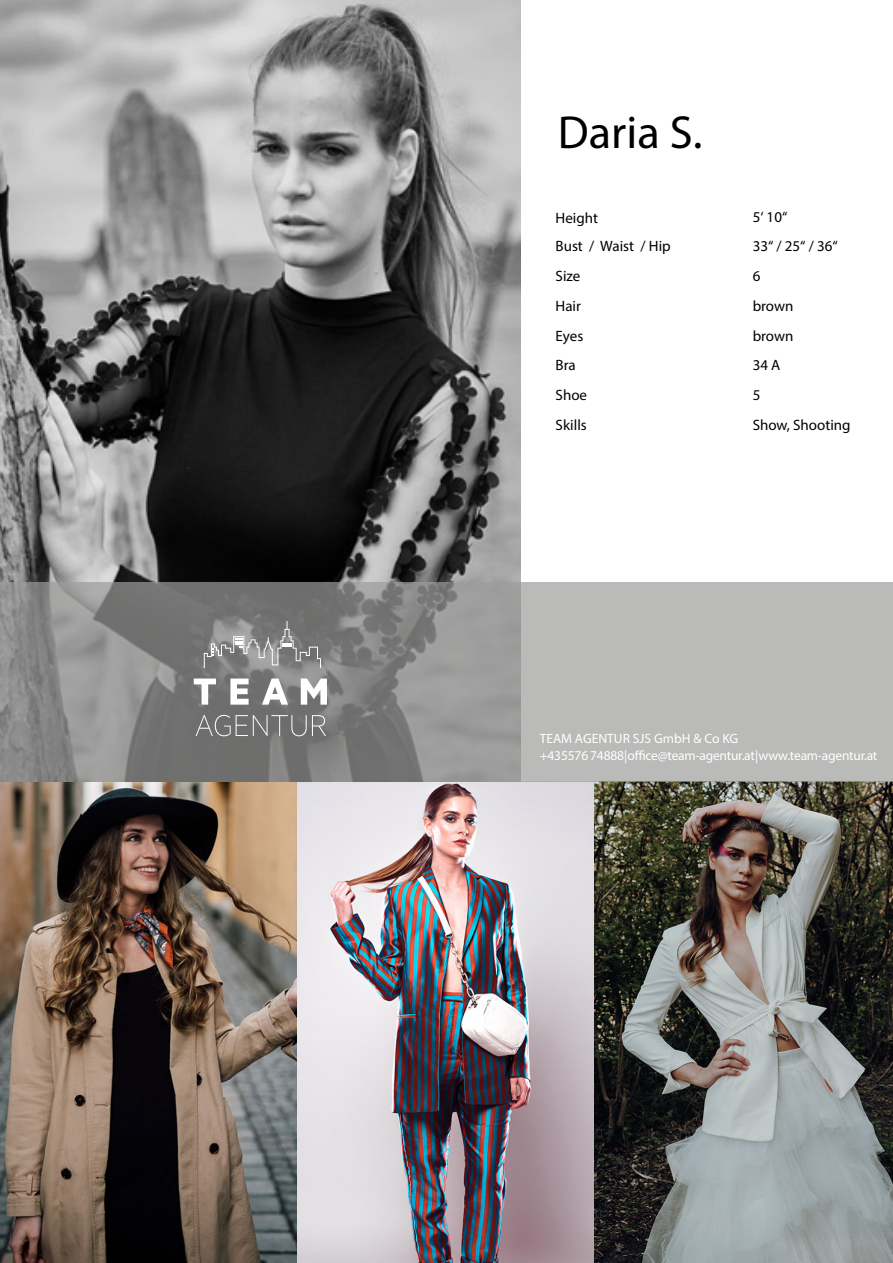
<style>
.page{position:relative;width:893px;height:1263px;background:#fff}
.page>*{position:absolute;margin:0;border:0;box-sizing:border-box;transform-origin:0 0}
.Name{font:46.5px "Myriad Pro";color:#000}
.Kategorien{font:15px "Myriad Pro";color:#000}
.Text{font:15px "Myriad Pro";color:#000}
.t1{font:13.5px/16.5px "Myriad Pro";letter-spacing:-.015em;color:#fff}
</style>
<div class="page">
<img style="left:0;top:782px;width:893px;height:481px">
<img style="left:0;top:0;width:521px;height:582px">
<svg style="left:0;top:582px;width:893px;height:200px;background:#9d9d9c"></svg>
<svg style="left:194px;top:678px;width:22px;height:27px"></svg>
<svg style="left:230px;top:678px;width:19px;height:27px"></svg>
<svg style="left:262px;top:678px;width:26px;height:27px"></svg>
<svg style="left:301px;top:678px;width:26px;height:27px"></svg>
<svg style="left:196px;top:715px;width:130px;height:21px;background:#828281"></svg>
<svg style="left:204px;top:621px;width:117px;height:47px;background:#8d8d8c"></svg>
<p class="Name" style="left:558px;top:104px;width:146px">Daria S.</p>
<p class="Kategorien" style="left:556px;top:209px;width:44px">Height</p>
<p class="Text" style="left:753px;top:207px;width:36px">5‘ 10“</p>
<p class="Kategorien" style="left:556px;top:237px;width:117px">Bust / Waist / Hip</p>
<p class="Text" style="left:753px;top:237px;width:87px">33“ / 25“ / 36“</p>
<p class="Kategorien" style="left:556px;top:267px;width:26px">Size</p>
<p class="Text" style="left:753px;top:267px;width:9px">6</p>
<p class="Kategorien" style="left:556px;top:297px;width:27px">Hair</p>
<p class="Text" style="left:753px;top:297px;width:42px">brown</p>
<p class="Kategorien" style="left:556px;top:326px;width:29px">Eyes</p>
<p class="Text" style="left:753px;top:326px;width:42px">brown</p>
<p class="Kategorien" style="left:556px;top:356px;width:22px">Bra</p>
<p class="Text" style="left:753px;top:356px;width:29px">34 A</p>
<p class="Kategorien" style="left:556px;top:386px;width:33px">Shoe</p>
<p class="Text" style="left:753px;top:386px;width:9px">5</p>
<p class="Kategorien" style="left:556px;top:416px;width:33px">Skills</p>
<p class="Text" style="left:753px;top:416px;width:99px">Show, Shooting</p>
<p class="t1" style="left:540px;top:730px;width:339px">TEAM AGENTUR SJS GmbH &amp; Co KG<br>+43 5576 74 888 | office@team-agentur.at | www.team-agentur.at</p>
</div>
